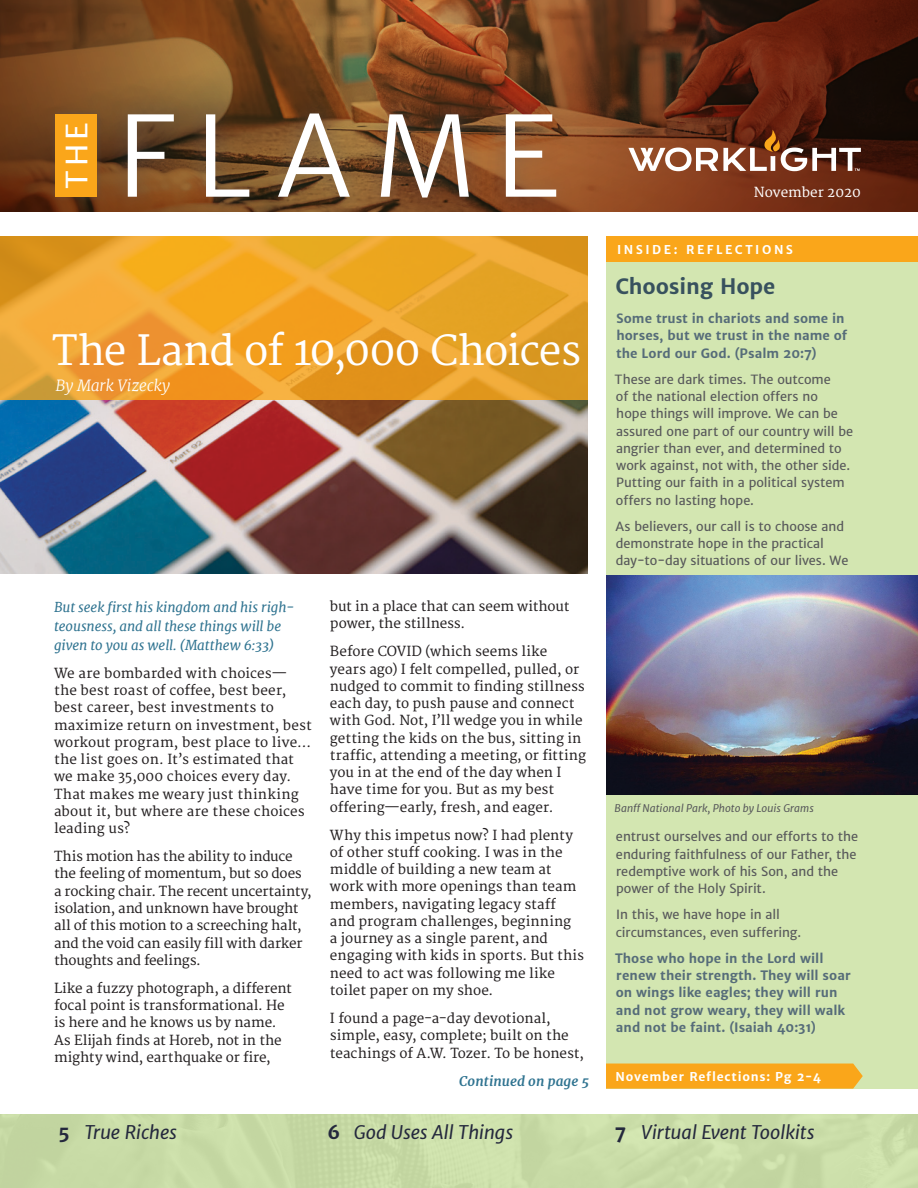
<style>
.page{position:relative;width:918px;height:1188px;background:#fff}
.page>*{position:absolute;margin:0;border:0;box-sizing:border-box;transform-origin:0 0}
.t1{font:300 110.85px "Merriweather Sans";letter-spacing:.185em;color:#fff}
.t2{font:40.5px "Merriweather";letter-spacing:-.03em;color:#fff}
.t3{font:29.4px "Merriweather Sans";color:#fff}
.t4{font:700 21px "Merriweather Sans";letter-spacing:-.005em;color:#38515e}
.t5{font:italic 18.6px "Merriweather Sans";letter-spacing:-.005em;color:#24283d}
.t6{font:italic 300 15.6px "Merriweather";color:#fff}
.t7{font:13.5px/17.2px "Merriweather";color:#231f20}
.t8{font:italic 13.5px/19.2px "Merriweather";letter-spacing:-.005em;color:#2f7390}
.t9{font:italic 700 13.5px "Merriweather";letter-spacing:.005em;color:#2f7390}
.t10{font:13.5px "Merriweather";color:#fff}
.t11{font:12.75px/17.2px "Merriweather Sans";color:#58595b}
.t12{font:700 12.75px/17.2px "Merriweather Sans";color:#566c79}
.t13{font:700 12px "Merriweather Sans";letter-spacing:.075em;color:#fff}
.t14{font:700 12px "Merriweather Sans";letter-spacing:.21em;color:#fff}
.t15{font:italic 10.5px "Merriweather Sans";letter-spacing:.005em;color:#58595b}
.s1{font-weight:700;font-style:normal}
</style>
<div class="page">
<img style="left:0;top:399px;width:588px;height:174px">
<svg style="left:0;top:236px;width:588px;height:163px;background:#eba229"></svg>
<div style="left:606px;top:236px;width:312px;height:853px;background:#d3e6b1"></div>
<div style="left:606px;top:236px;width:312px;height:25px;background:#faa61a"></div>
<div style="left:606px;top:1064px;width:257px;height:25px;background:#faa61a"></div>
<svg style="left:0;top:0;width:918px;height:212px;background:#6d391b"></svg>
<img style="left:606px;top:575px;width:312px;height:220px">
<svg style="left:628px;top:130px;width:233px;height:41px"></svg>
<div style="left:107px;top:94px;width:469px;height:123px;background:#4d585f;opacity:.4"></div>
<div style="left:49px;top:108px;width:55px;height:95px;background:#4d585f;opacity:.4"></div>
<div style="left:56px;top:115px;width:41px;height:82px;background:#faa61a"></div>
<h3 class="t3" style="left:59px;top:189px;width:68px;rotate:-90deg">THE</h3>
<h1 class="t1" style="left:117px;top:89px;width:445px">FLAME</h1>
<h2 class="t2" style="left:52px;top:327px;width:530px">The Land of 10,000 Choices</h2>
<p class="t6" style="left:55px;top:376px;width:116px">By Mark Vizecky</p>
<p class="t8" style="left:54px;top:597px;width:242px">But seek first his kingdom and his righ&shy;teousness, and all these things will be given to you as well. (Matthew 6:33)</p>
<p class="t7" style="left:54px;top:665px;width:259px">We are bombarded with choices— the best roast of coffee, best beer, best career, best investments to maximize return on investment, best workout program, best place to live… the list goes on. It’s estimated that we make 35,000 choices every day.<br>That makes me weary just thinking about it, but where are these choices leading us?</p>
<p class="t7" style="left:54px;top:848px;width:259px">This motion has the ability to induce the feeling of momentum, but so does a rocking chair. The recent uncertainty, isolation, and unknown have brought all of this motion to a screeching halt, and the void can easily fill with darker thoughts and feelings.</p>
<p class="t7" style="left:54px;top:980px;width:239px">Like a fuzzy photograph, a different focal point is transformational. He is here and he knows us by name.<br>As Elijah finds at Horeb, not in the mighty wind, earthquake or fire,</p>
<p class="t7" style="left:330px;top:598px;width:241px">but in a place that can seem without power, the stillness.</p>
<p class="t7" style="left:330px;top:644px;width:258px">Before COVID (which seems like years ago) I felt compelled, pulled, or nudged to commit to finding stillness each day, to push pause and connect with God. Not, I’ll wedge you in while getting the kids on the bus, sitting in traffic, attending a meeting, or fitting you in at the end of the day when I have time for you. But as my best offering—early, fresh, and eager.</p>
<p class="t7" style="left:330px;top:827px;width:256px">Why this impetus now? I had plenty of other stuff cooking. I was in the middle of building a new team at work with more openings than team members, navigating legacy staff and program challenges, beginning<br>a journey as a single parent, and engaging with kids in sports. But this need to act was following me like toilet paper on my shoe.</p>
<p class="t7" style="left:330px;top:1010px;width:256px">I found a page-a-day devotional, simple, easy, complete; built on the teachings of A.W. Tozer. To be honest,</p>
<p class="t9" style="left:459px;top:1072px;width:131px">Continued on page 5</p>
<p class="t10" style="left:754px;top:184px;width:109px">November 2020</p>
<p class="t14" style="left:617px;top:243px;width:177px">INSIDE: REFLECTIONS</p>
<h3 class="t4" style="left:615px;top:273px;width:162px">Choosing Hope</h3>
<p class="t12" style="left:616px;top:310px;width:233px">Some trust in chariots and some in horses, but we trust in the name of the Lord our God. (Psalm 20:7)</p>
<p class="t11" style="left:615px;top:371px;width:240px">These are dark times. The outcome<br>of the national election offers no<br>hope things will improve. We can be assured one part of our country will be angrier than ever, and determined to work against, not with, the other side.<br>Putting our faith in a political system offers no lasting hope.</p>
<p class="t11" style="left:616px;top:518px;width:234px">As believers, our call is to choose and demonstrate hope in the practical day-to-day situations of our lives. We</p>
<p class="t15" style="left:615px;top:802px;width:201px">Banff National Park, Photo by Louis Grams</p>
<p class="t11" style="left:616px;top:828px;width:244px">entrust ourselves and our efforts to the enduring faithfulness of our Father, the redemptive work of his Son, and the power of the Holy Spirit.</p>
<p class="t11" style="left:616px;top:906px;width:187px">In this, we have hope in all circumstances, even suffering.</p>
<p class="t12" style="left:615px;top:950px;width:237px">Those who hope in the Lord will renew their strength. They will soar on wings like eagles; they will run and not grow weary, they will walk and not be faint. (Isaiah 40:31)</p>
<p class="t13" style="left:616px;top:1069px;width:207px">November Reflections: Pg 2-4</p>
<h3 class="t5" style="left:58px;top:1121px;width:120px"><span class="s1">5</span> True Riches</h3>
<h3 class="t5" style="left:328px;top:1121px;width:187px"><span class="s1">6</span> God Uses All Things</h3>
<h3 class="t5" style="left:615px;top:1121px;width:201px"><span class="s1">7</span> Virtual Event Toolkits</h3>
</div>
